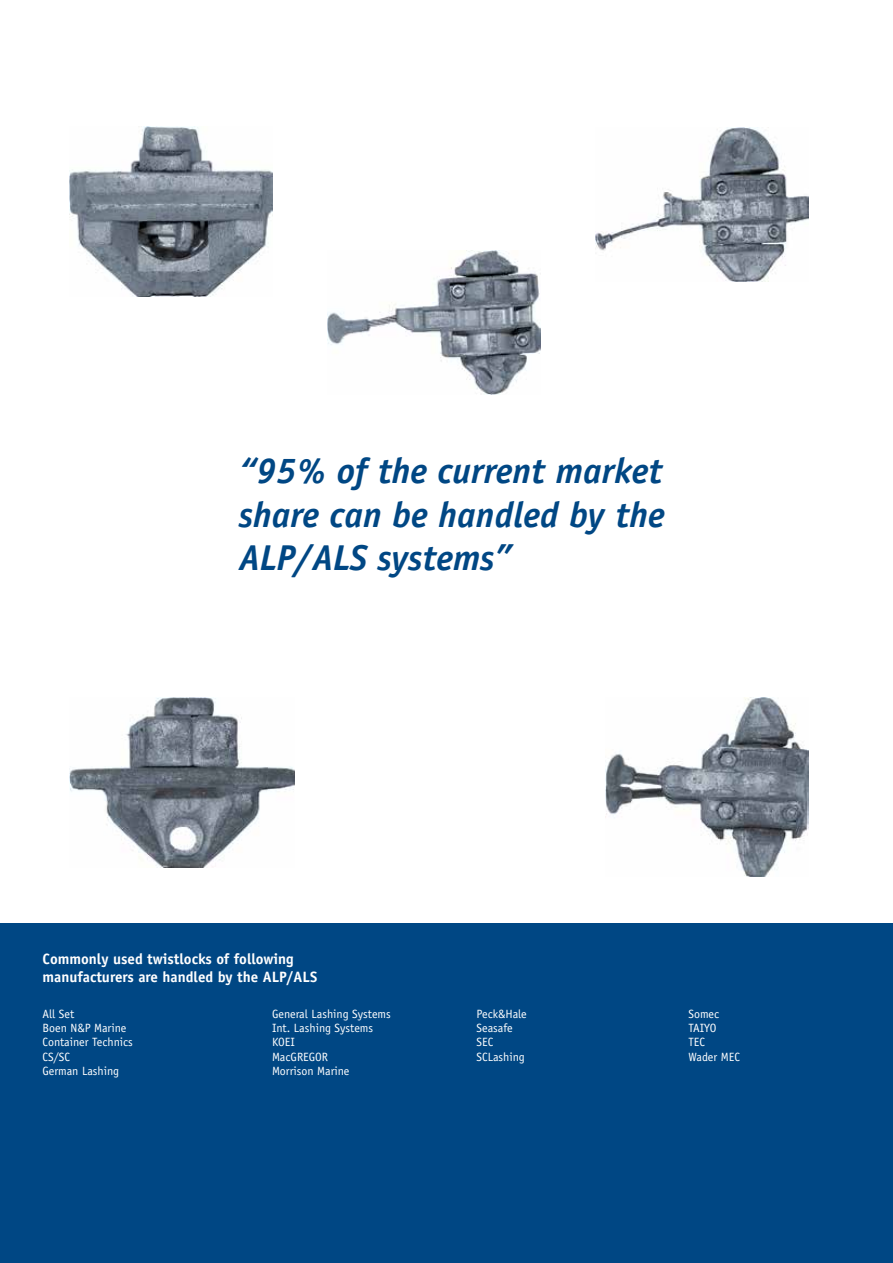
<style>
.page{position:relative;width:893px;height:1263px;background:#fff}
.page>*{position:absolute;margin:0;border:0;box-sizing:border-box;transform-origin:0 0}
.t1{font:italic 700 36px/43.2px "Officina Sans Std";color:#004784;text-align:justify}
.t2{font:700 15px/18px "Officina Sans Std";color:#fff}
.t3{font:12px/14.4px "Officina Sans Std";color:#fff}
</style>
<div class="page">
<div style="left:0;top:923px;width:893px;height:340px;background:#004784"></div>
<img style="left:606px;top:698px;width:202px;height:178px">
<img style="left:70px;top:127px;width:202px;height:170px">
<img style="left:595px;top:128px;width:213px;height:154px">
<img style="left:69px;top:698px;width:226px;height:169px">
<img style="left:327px;top:250px;width:213px;height:145px">
<h1 class="t1" style="left:239px;top:449px;width:427px">“95% of the current market share can be handled by the ALP/ALS systems”</h1>
<p class="t2" style="left:43px;top:949px;width:276px">Commonly used twistlocks of following manufacturers are handled by the ALP/ALS</p>
<p class="t3" style="left:43px;top:1006px;width:92px">All Set<br>Boen N&amp;P Marine<br>Container Technics<br>CS/SC<br>German Lashing</p>
<p class="t3" style="left:272px;top:1006px;width:120px">General Lashing Systems<br>Int. Lashing Systems<br>KOEI<br>MacGREGOR<br>Morrison Marine</p>
<p class="t3" style="left:477px;top:1006px;width:52px">Peck&amp;Hale<br>Seasafe<br>SEC<br>SCLashing</p>
<p class="t3" style="left:688px;top:1006px;width:53px">Somec<br>TAIYO<br>TEC<br>Wader MEC</p>
</div>
